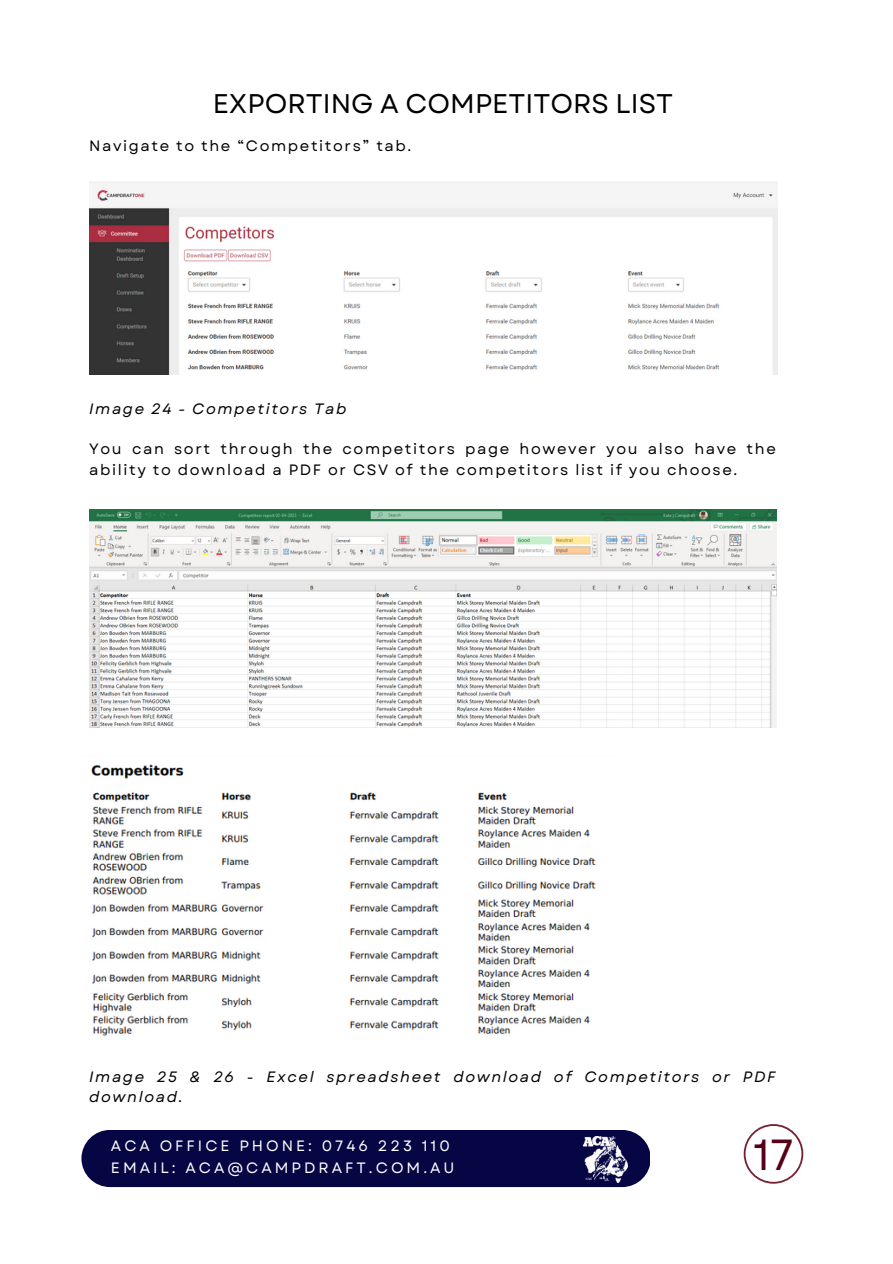
<style>
.page{position:relative;width:893px;height:1264px;background:#fff}
.page>*{position:absolute;margin:0;border:0;box-sizing:border-box;transform-origin:0 0}
.t1{font:43.5px "Garet";color:#560216}
.t2{font:27px "Garet";color:#000}
.t3{font:15px/20.2px "Garet";letter-spacing:.105em;color:#000}
.t4{font:italic 15px/20.2px "Garet";letter-spacing:.105em;color:#000}
.t5{font:15px "Garet";letter-spacing:.2em;color:#fff}
</style>
<div class="page">
<img style="left:89px;top:182px;width:688px;height:193px">
<img style="left:89px;top:509px;width:687px;height:218px">
<img style="left:91px;top:764px;width:505px;height:272px">
<svg style="left:743px;top:1124px;width:60px;height:59px"></svg>
<div style="left:81px;top:1129px;width:569px;height:57px;background:#060644;border-radius:29px"></div>
<img style="left:583px;top:1136px;width:44px;height:46px">
<p class="t2" style="left:213px;top:85px;width:462px">EXPORTING A COMPETITORS LIST</p>
<p class="t3" style="left:89px;top:135px;width:323px">Navigate to the “Competitors” tab.</p>
<p class="t4" style="left:89px;top:398px;width:259px">Image 24 - Competitors Tab</p>
<p class="t3" style="left:89px;top:439px;width:688px">You can sort through the competitors page however you also have the ability to download a PDF or CSV of the competitors list if you choose.</p>
<p class="t4" style="left:89px;top:1066px;width:687px">Image 25 &amp; 26 - Excel spreadsheet download of Competitors or PDF download.</p>
<p class="t5" style="left:111px;top:1134px;width:340px">ACA OFFICE PHONE: 0746 223 110</p>
<p class="t5" style="left:111px;top:1157px;width:345px">EMAIL: ACA@CAMPDRAFT.COM.AU</p>
<p class="t1" style="left:753px;top:1123px;width:42px">17</p>
</div>
